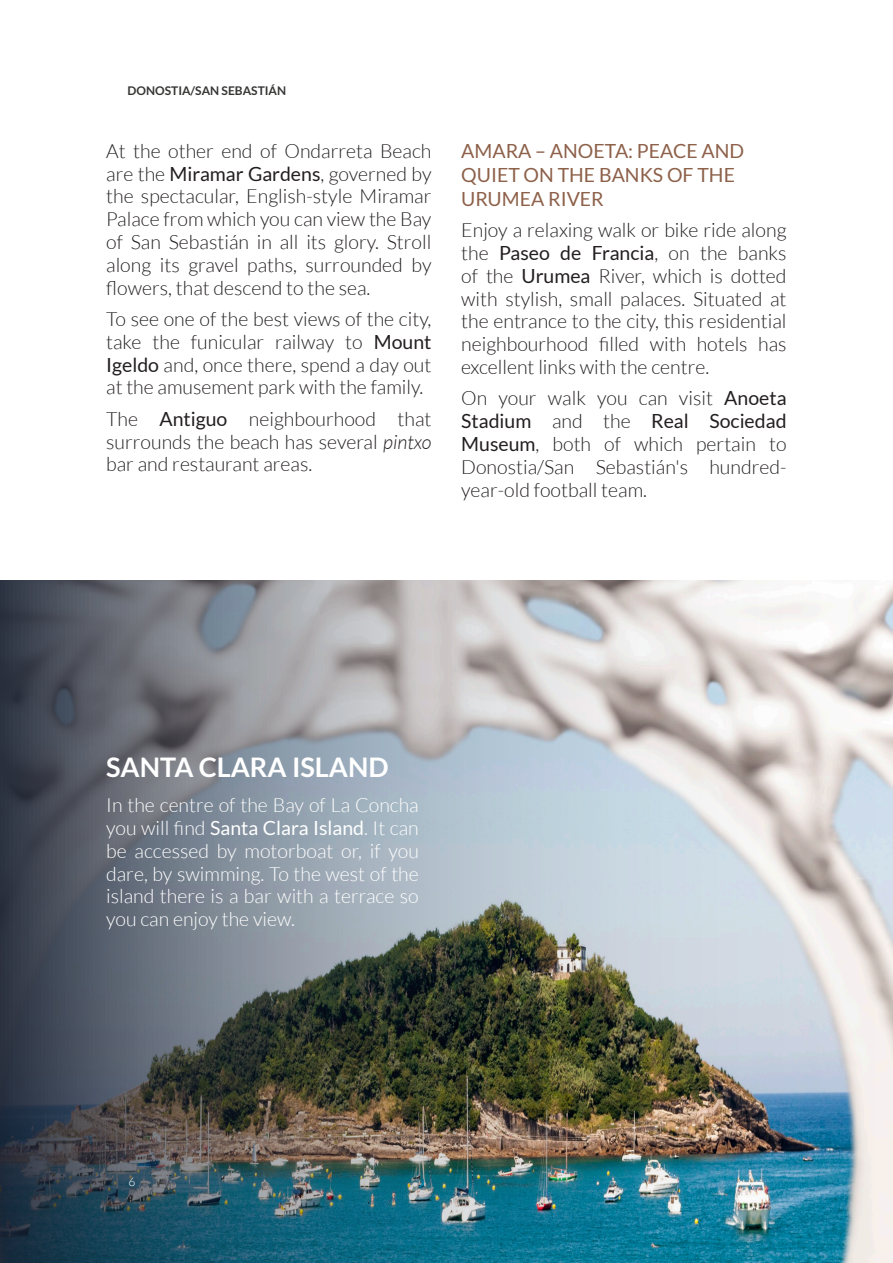
<style>
.page{position:relative;width:893px;height:1263px;background:#fff}
.page>*{position:absolute;margin:0;border:0;box-sizing:border-box;transform-origin:0 0}
.t1{font:700 27px "Lato";color:#fff}
.Body{font:300 19.5px/22.8px "Lato";color:#231f20;text-align:justify}
.Body-2{font:300 19.5px/22.8px "Lato";color:#fff;text-align:justify}
.t2{font:19.5px/24px "Lato";color:#8d614a}
.t3{font:700 12px "Lato";color:#353534}
.t4{font:300 12px "Lato";color:#fff}
.s1{font-weight:400}
.s2{font-style:italic}
</style>
<div class="page">
<img style="left:0;top:580px;width:893px;height:683px">
<hr style="left:892px;top:98px;width:1px;height:276px;background:#161e2e">
<p class="t3" style="left:128px;top:83px;width:160px">DONOSTIA/SAN SEBASTIÁN</p>
<p class="Body" style="left:106px;top:140px;width:327px">At the other end of Ondarreta Beach are the <span class="s1">Miramar Gardens</span>, governed by the spectacular, English-style Miramar Palace from which you can view the Bay of San Sebastián in all its glory. Stroll along its gravel paths, surrounded by flowers, that descend to the sea.</p>
<p class="Body" style="left:106px;top:308px;width:327px">To see one of the best views of the city, take the funicular railway to <span class="s1">Mount Igeldo</span> and, once there, spend a day out at the amusement park with the family.</p>
<p class="Body" style="left:106px;top:407px;width:327px">The <span class="s1">Antiguo</span> neighbourhood that surrounds the beach has several <span class="s2">pintxo </span>bar and restaurant areas.</p>
<h3 class="t2" style="left:461px;top:139px;width:284px">AMARA – ANOETA: PEACE AND<br>QUIET ON THE BANKS OF THE<br>URUMEA RIVER</h3>
<p class="Body" style="left:461px;top:219px;width:327px">Enjoy a relaxing walk or bike ride along the <span class="s1">Paseo de Francia</span>, on the banks of the <span class="s1">Urumea</span> River, which is dotted with stylish, small palaces. Situated at the entrance to the city, this residential neighbourhood filled with hotels has excellent links with the centre.</p>
<p class="Body" style="left:461px;top:387px;width:327px">On your walk you can visit <span class="s1">Anoeta Stadium</span> and the <span class="s1">Real Sociedad Museum</span>, both of which pertain to Donostia/San Sebastián's hundred&shy;year-old football team.</p>
<h2 class="t1" style="left:106px;top:751px;width:284px">SANTA CLARA ISLAND</h2>
<p class="Body-2" style="left:106px;top:794px;width:314px">In the centre of the Bay of La Concha you will find <span class="s1">Santa Clara Island</span>. It can be accessed by motorboat or, if you dare, by swimming. To the west of the island there is a bar with a terrace so you can enjoy the view.</p>
<p class="t4" style="left:128px;top:1175px;width:8px">6</p>
</div>
